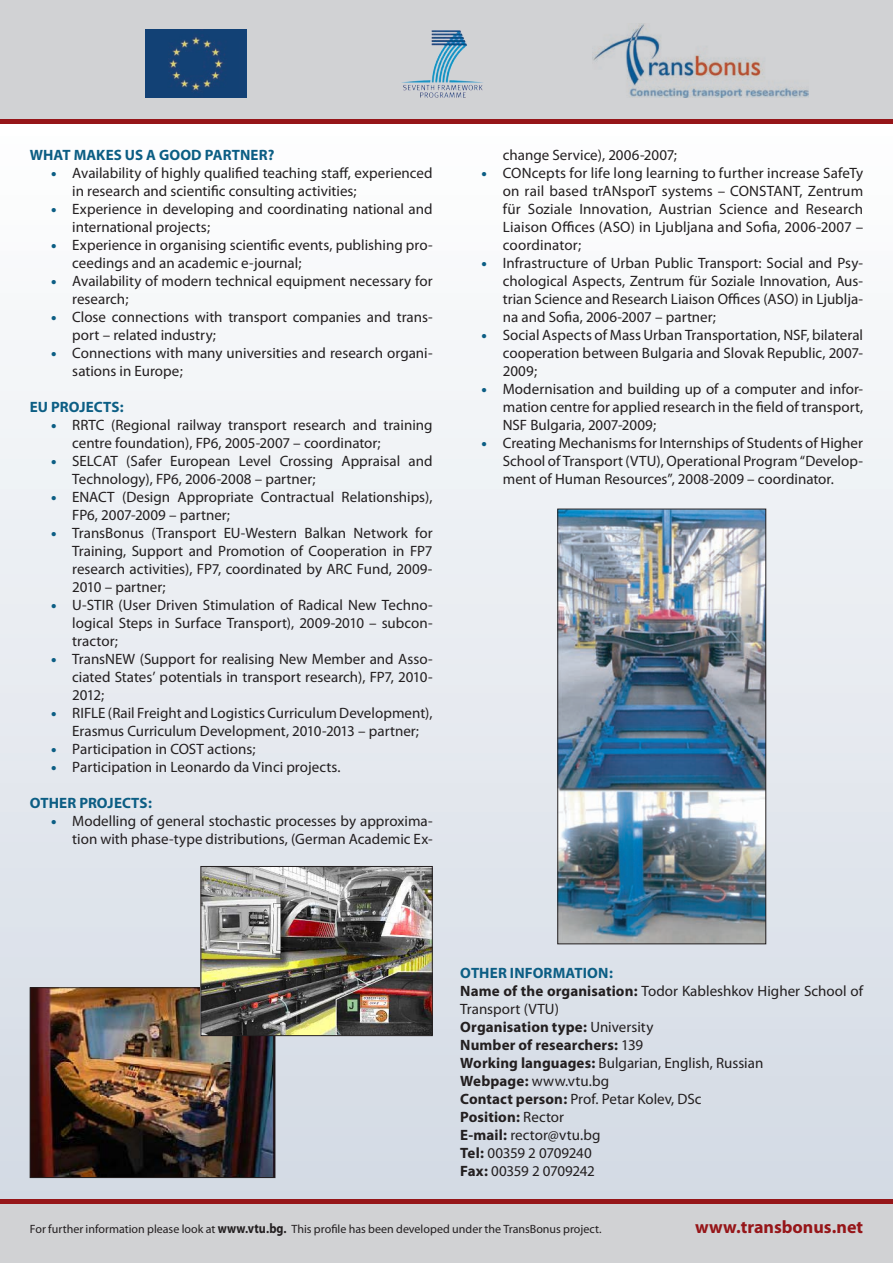
<style>
.page{position:relative;width:893px;height:1263px;background:#fff}
.page>*{position:absolute;margin:0;border:0;box-sizing:border-box;transform-origin:0 0}
.t1{font:700 18px "Myriad Pro";color:#961619}
.t2{font:15px/18px "Myriad Pro";color:#231f20}
.t3{font:700 15px "Myriad Pro";letter-spacing:.005em;color:#0c5e84}
.t4{font:12px "Myriad Pro";color:#231f20}
.s1{font-weight:900;color:#0c5e84}
.s2{font-weight:700;color:#0c5e84}
.s3{font-weight:700}
.s4{font-weight:700;font-size:13.8px}
</style>
<div class="page">
<div style="left:0;top:118px;width:893px;height:1085px;background:linear-gradient(to bottom,#fefefe,#d2d9e4)"></div>
<div style="left:0;top:0;width:893px;height:119px;background:#d1d2d4"></div>
<div style="left:0;top:1203px;width:893px;height:60px;background:#d1d2d4"></div>
<hr style="left:0;top:119px;width:893px;height:4px;background:#961619">
<hr style="left:0;top:1199px;width:893px;height:4px;background:#961619">
<img style="left:32px;top:989px;width:241px;height:187px">
<div style="left:30px;top:987px;width:245px;height:191px;border:1px solid #231f20"></div>
<img style="left:202px;top:868px;width:229px;height:166px">
<div style="left:200px;top:866px;width:233px;height:170px;border:1px solid #231f20"></div>
<img style="left:559px;top:511px;width:205px;height:431px">
<div style="left:557px;top:509px;width:209px;height:435px;border:1px solid #231f20"></div>
<img style="left:592px;top:23px;width:216px;height:75px">
<img style="left:401px;top:30px;width:82px;height:68px">
<img style="left:146px;top:30px;width:100px;height:68px">
<p class="t3" style="left:30px;top:147px;width:246px">WHAT MAKES US A GOOD PARTNER?</p>
<p class="t2" style="left:72px;top:164px;width:362px;text-indent:-21px"><span class="s1">•</span> Availability of highly qualified teaching staff, experienced in research and scientific consulting activities;</p>
<p class="t2" style="left:72px;top:200px;width:362px;text-indent:-21px"><span class="s1">•</span> Experience in developing and coordinating national and international projects;</p>
<p class="t2" style="left:72px;top:236px;width:362px;text-indent:-21px"><span class="s1">•</span> Experience in organising scientific events, publishing pro&shy;ceedings and an academic e-journal;</p>
<p class="t2" style="left:72px;top:272px;width:362px;text-indent:-21px"><span class="s1">•</span> Availability of modern technical equipment necessary for research;</p>
<p class="t2" style="left:72px;top:308px;width:362px;text-indent:-21px"><span class="s1">•</span> Close connections with transport companies and trans&shy;port – related industry;</p>
<p class="t2" style="left:72px;top:344px;width:362px;text-indent:-21px"><span class="s1">•</span> Connections with many universities and research organi&shy;sations in Europe;</p>
<p class="t3" style="left:30px;top:399px;width:95px">EU PROJECTS:</p>
<p class="t2" style="left:72px;top:416px;width:362px;text-indent:-21px"><span class="s1">•</span> RRTC (Regional railway transport research and training centre foundation), FP6, 2005-2007 – coordinator;</p>
<p class="t2" style="left:72px;top:452px;width:362px;text-indent:-21px"><span class="s1">•</span> SELCAT (Safer European Level Crossing Appraisal and<br>Technology), FP6, 2006-2008 – partner;</p>
<p class="t2" style="left:72px;top:488px;width:362px;text-indent:-21px"><span class="s1">•</span> ENACT (Design Appropriate Contractual Relationships),<br>FP6, 2007-2009 – partner;</p>
<p class="t2" style="left:72px;top:524px;width:362px;text-align:justify;text-indent:-21px"><span class="s1">•</span> TransBonus (Transport EU-Western Balkan Network for Training, Support and Promotion of Cooperation in FP7 research activities), FP7, coordinated by ARC Fund, 2009- 2010 – partner;</p>
<p class="t2" style="left:72px;top:596px;width:362px;text-align:justify;text-indent:-21px"><span class="s1">•</span> U-STIR (User Driven Stimulation of Radical New Techno&shy;logical Steps in Surface Transport), 2009-2010 – subcon&shy;tractor;</p>
<p class="t2" style="left:72px;top:650px;width:362px;text-align:justify;text-indent:-21px"><span class="s1">•</span> TransNEW (Support for realising New Member and Asso&shy;ciated States’ potentials in transport research), FP7, 2010- 2012;</p>
<p class="t2" style="left:51px;top:704px;width:383px;text-align:center"><span class="s1">•</span> RIFLE (Rail Freight and Logistics Curriculum Development),<br>Erasmus Curriculum Development, 2010-2013 – partner;</p>
<p class="t2" style="left:51px;top:740px;width:206px"><span class="s1">•</span> Participation in COST actions;</p>
<p class="t2" style="left:51px;top:758px;width:291px"><span class="s1">•</span> Participation in Leonardo da Vinci projects.</p>
<p class="t3" style="left:30px;top:795px;width:124px">OTHER PROJECTS:</p>
<p class="t2" style="left:51px;top:812px;width:383px;text-align:right"><span class="s1">•</span> Modelling of general stochastic processes by approxima&shy;tion with phase-type distributions, (German Academic Ex-</p>
<p class="t2" style="left:503px;top:146px;width:176px">change Service), 2006-2007;</p>
<p class="t2" style="left:503px;top:164px;width:362px;text-align:justify;text-indent:-21px"><span class="s1">•</span> CONcepts for life long learning to further increase SafeTy on rail based trANsporT systems – CONSTANT, Zentrum für Soziale Innovation, Austrian Science and Research Liaison Offices (ASO) in Ljubljana and Sofia, 2006-2007 – coordinator;</p>
<p class="t2" style="left:503px;top:254px;width:362px;text-align:justify;text-indent:-21px"><span class="s1">•</span> Infrastructure of Urban Public Transport: Social and Psy&shy;chological Aspects, Zentrum für Soziale Innovation, Aus&shy;trian Science and Research Liaison Offices (ASO) in Ljublja&shy;na and Sofia, 2006-2007 – partner;</p>
<p class="t2" style="left:503px;top:326px;width:362px;text-align:justify;text-indent:-21px"><span class="s1">•</span> Social Aspects of Mass Urban Transportation, NSF, bilateral cooperation between Bulgaria and Slovak Republic, 2007- 2009;</p>
<p class="t2" style="left:503px;top:380px;width:362px;text-align:justify;text-indent:-21px"><span class="s1">•</span> Modernisation and building up of a computer and infor&shy;mation centre for applied research in the field of transport, NSF Bulgaria, 2007-2009;</p>
<p class="t2" style="left:503px;top:434px;width:362px;text-align:justify;text-indent:-21px"><span class="s1">•</span> Creating Mechanisms for Internships of Students of Higher School of Transport (VTU), Operational Program “Develop&shy;ment of Human Resources”, 2008-2009 – coordinator.</p>
<p class="t2" style="left:460px;top:964px;width:404px"><span class="s2">OTHER INFORMATION:<br></span><span class="s3">Name of the organisation:</span> Todor Kableshkov Higher School of<br>Transport (VTU)<br><span class="s3">Organisation type:</span> University<br><span class="s3">Number of researchers:</span> 139<br><span class="s3">Working languages:</span> Bulgarian, English, Russian<br><span class="s3">Webpage:</span> www.vtu.bg<br><span class="s3">Contact person:</span> Prof. Petar Kolev, DSc<br><span class="s3">Position:</span> Rector<br><span class="s3">E-mail:</span> rector@vtu.bg<br><span class="s3">Tel:</span> 00359 2 0709240<br><span class="s3">Fax:</span> 00359 2 0709242</p>
<p class="t4" style="left:30px;top:1222px;width:573px">For further information please look at <span class="s4">www</span><span class="s3">.</span><span class="s4">vtu</span><span class="s3">.</span><span class="s4">bg</span><span class="s3">.</span> This profile has been developed under the TransBonus project.</p>
<p class="t1" style="left:695px;top:1217px;width:170px">www.transbonus.net</p>
</div>
